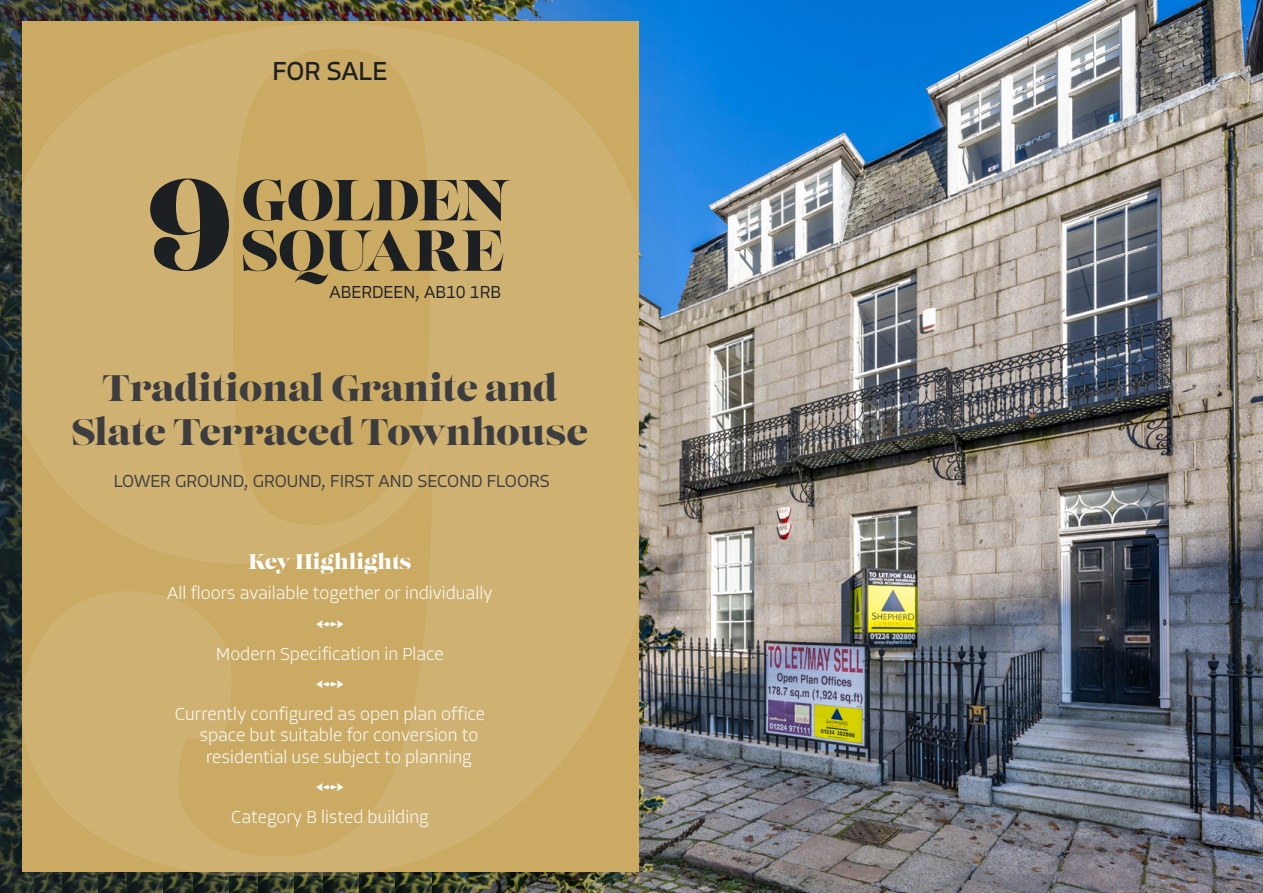
<style>
.page{position:relative;width:1263px;height:893px;background:#fff}
.page>*{position:absolute;margin:0;border:0;box-sizing:border-box;transform-origin:0 0}
.t1{font:36.9px/44.2px "Lust";letter-spacing:-.01em;color:#3d3d40;text-align:center}
.t2{font:27px "Allotrope";color:#1d2023}
.t3{font:21px "Lust";color:#fff}
.t4{font:200 18px "Allotrope";color:#fff}
.t5{font:300 18px "Allotrope";color:#3d3d40}
.t6{font:300 18px "Allotrope";color:#1d2023}
.t7{font:16.5px "Lust";color:#fff}
</style>
<div class="page">
<img style="left:676px;top:0;width:587px;height:893px">
<img style="left:0;top:0;width:676px;height:893px">
<svg style="left:21px;top:24px;width:617px;height:852px;background:#ccad6b"></svg>
<svg style="left:150px;top:179px;width:79px;height:92px;background:#6d6146"></svg>
<svg style="left:243px;top:229px;width:260px;height:55px;background:#958052"></svg>
<svg style="left:243px;top:180px;width:267px;height:41px;background:#86744c"></svg>
<h2 class="t2" style="left:273px;top:54px;width:116px">FOR SALE</h2>
<p class="t6" style="left:330px;top:280px;width:173px">ABERDEEN, AB10 1RB</p>
<h1 class="t1" style="left:72px;top:367px;width:517px">Traditional Granite and<br>Slate Terraced Townhouse</h1>
<p class="t5" style="left:114px;top:469px;width:437px">LOWER GROUND, GROUND, FIRST AND SECOND FLOORS</p>
<p class="t3" style="left:248px;top:549px;width:164px">Key Highlights</p>
<p class="t4" style="left:167px;top:582px;width:327px">All floors available together or individually</p>
<p class="t7" style="left:316px;top:613px;width:30px">←→</p>
<p class="t4" style="left:216px;top:642px;width:229px">Modern Specification in Place</p>
<p class="t7" style="left:316px;top:673px;width:30px">←→</p>
<p class="t4" style="left:175px;top:702px;width:312px">Currently configured as open plan office</p>
<p class="t4" style="left:199px;top:724px;width:280px">space but suitable for conversion to</p>
<p class="t4" style="left:206px;top:745px;width:267px">residential use subject to planning</p>
<p class="t7" style="left:316px;top:777px;width:30px">←→</p>
<p class="t4" style="left:231px;top:805px;width:199px">Category B listed building</p>
</div>
